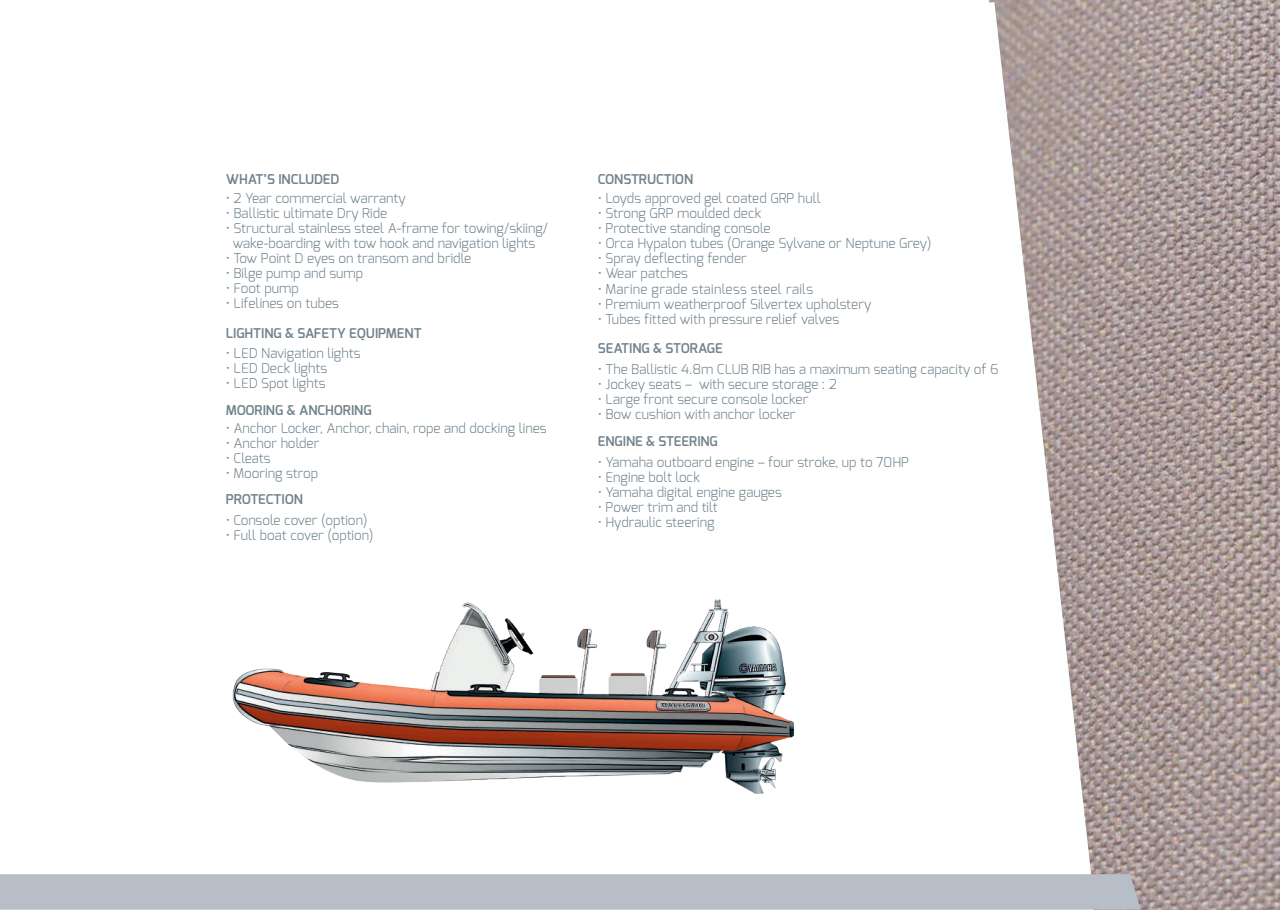
<style>
.page{position:relative;width:1280px;height:910px;background:#fff}
.page>*{position:absolute;margin:0;border:0;box-sizing:border-box;transform-origin:0 0}
.t1{font:300 13.65px "Exo";letter-spacing:.025em;color:#71828c}
.t2{font:300 13.5px/15px "Exo";color:#71828c;text-align:center}
.t3{font:600 13.5px "Exo";color:#71828c}
.s1{font-size:13.5px}
</style>
<div class="page">
<img style="left:1101px;top:0;width:179px;height:910px">
<svg style="left:989px;top:0;width:112px;height:874px"></svg>
<div style="left:0;top:874px;width:1140px;height:36px;background:#b7bec7"></div>
<img style="left:232px;top:599px;width:562px;height:195px">
<p class="t3" style="left:226px;top:174px;width:115px">WHAT’S INCLUDED</p>
<p class="t2" style="left:226px;top:192px;width:181px">• 2 Year commercial warranty</p>
<p class="t2" style="left:226px;top:207px;width:163px">• Ballistic ultimate Dry Ride</p>
<p class="t2" style="left:226px;top:222px;width:324px">• Structural stainless steel A-frame for towing/skiing/ wake-boarding with tow hook and navigation lights</p>
<p class="t2" style="left:226px;top:252px;width:247px">• Tow Point D eyes on transom and bridle</p>
<p class="t2" style="left:226px;top:267px;width:139px">• Bilge pump and sump</p>
<p class="t2" style="left:226px;top:282px;width:75px">• Foot pump</p>
<p class="t2" style="left:226px;top:297px;width:115px">• Lifelines on tubes</p>
<p class="t2" style="left:226px;top:346px;width:136px">• LED Navigation lights</p>
<p class="t2" style="left:226px;top:361px;width:103px">• LED Deck lights</p>
<p class="t2" style="left:226px;top:376px;width:101px">• LED Spot lights</p>
<p class="t2" style="left:226px;top:422px;width:322px">• Anchor Locker, Anchor, chain, rope and docking lines</p>
<p class="t2" style="left:226px;top:437px;width:95px">• Anchor holder</p>
<p class="t2" style="left:226px;top:452px;width:46px">• Cleats</p>
<p class="t2" style="left:226px;top:467px;width:94px">• Mooring strop</p>
<p class="t2" style="left:226px;top:514px;width:143px">• Console cover (option)</p>
<p class="t2" style="left:226px;top:529px;width:149px">• Full boat cover (option)</p>
<p class="t3" style="left:226px;top:328px;width:197px">LIGHTING &amp; SAFETY EQUIPMENT</p>
<p class="t3" style="left:226px;top:405px;width:147px">MOORING &amp; ANCHORING</p>
<p class="t3" style="left:226px;top:493px;width:79px">PROTECTION</p>
<p class="t3" style="left:598px;top:174px;width:97px">CONSTRUCTION</p>
<p class="t2" style="left:598px;top:191px;width:224px">• Loyds approved gel coated GRP hull</p>
<p class="t2" style="left:598px;top:206px;width:165px">• Strong GRP moulded deck</p>
<p class="t2" style="left:598px;top:221px;width:174px">• Protective standing console</p>
<p class="t2" style="left:598px;top:236px;width:335px">• Orca Hypalon tubes (Orange Sylvane or Neptune Grey)</p>
<p class="t2" style="left:598px;top:251px;width:151px">• Spray deflecting fender</p>
<p class="t2" style="left:598px;top:266px;width:92px">• Wear patches</p>
<p class="t1" style="left:598px;top:282px;width:217px"><span class="s1">•</span> Marine grade stainless steel rails</p>
<p class="t2" style="left:598px;top:297px;width:275px">• Premium weatherproof Silvertex upholstery</p>
<p class="t2" style="left:598px;top:312px;width:243px">• Tubes fitted with pressure relief valves</p>
<p class="t3" style="left:598px;top:343px;width:126px">SEATING &amp; STORAGE</p>
<p class="t2" style="left:598px;top:362px;width:402px">• The Ballistic 4.8m CLUB RIB has a maximum seating capacity of 6</p>
<p class="t2" style="left:598px;top:377px;width:240px">• Jockey seats – with secure storage : 2</p>
<p class="t2" style="left:598px;top:392px;width:212px">• Large front secure console locker</p>
<p class="t2" style="left:598px;top:407px;width:199px">• Bow cushion with anchor locker</p>
<p class="t3" style="left:598px;top:436px;width:122px">ENGINE &amp; STEERING</p>
<p class="t2" style="left:598px;top:456px;width:313px">• Yamaha outboard engine – four stroke, up to 70HP</p>
<p class="t2" style="left:598px;top:471px;width:104px">• Engine bolt lock</p>
<p class="t2" style="left:598px;top:486px;width:186px">• Yamaha digital engine gauges</p>
<p class="t2" style="left:598px;top:501px;width:121px">• Power trim and tilt</p>
<p class="t2" style="left:598px;top:516px;width:118px">• Hydraulic steering</p>
</div>
